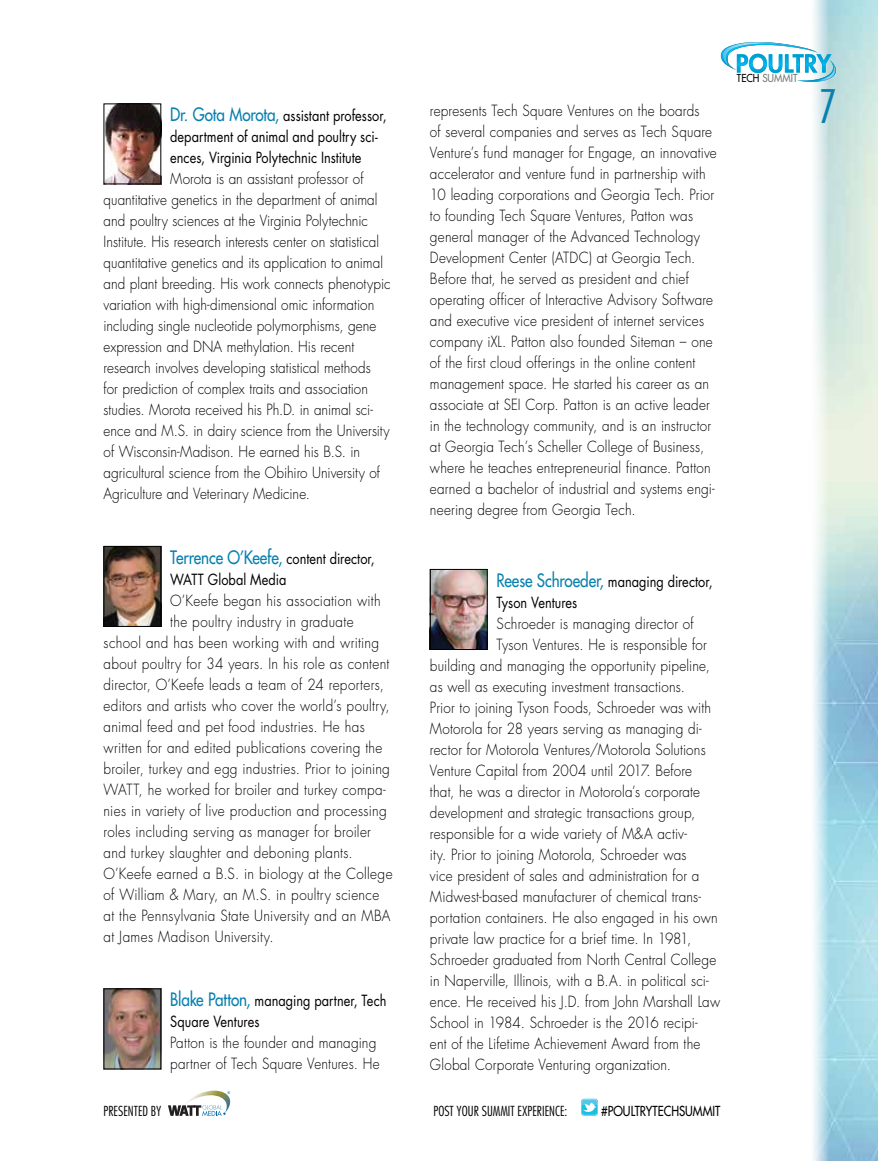
<style>
.page{position:relative;width:878px;height:1161px;background:#fff}
.page>*{position:absolute;margin:0;border:0;box-sizing:border-box;transform-origin:0 0}
.t1{font:300 condensed 45px "Futura Std";color:#0981b0}
.t2{font:500 18px "Futura Std";letter-spacing:-.01em;color:#0981b0;scale:.85 1}
.t3{font:300 15px/21px "Futura Std";letter-spacing:.015em;color:#000;scale:.9 1}
.t4{font:15px/21px "Futura Std";color:#000;scale:.85 1}
.t5{font:300 condensed 13.5px "Futura Std";color:#000}
.t6{font:500 13.5px "Futura Std";color:#000;scale:.85 1}
.t7{font:500 10.65px "Futura Std";color:#77787b;scale:.91 1}
.s1{font-weight:500;font-size:18px;color:#0981b0}
.s2{font-weight:400;font-size:15px;color:#000}
.s3{color:#000}
</style>
<div class="page">
<img style="left:186px;top:1091px;width:44px;height:21px">
<svg style="left:168px;top:1105px;width:58px;height:11px"></svg>
<img style="left:813px;top:0;width:65px;height:1161px">
<svg style="left:720px;top:42px;width:116px;height:42px"></svg>
<img style="left:722px;top:42px;width:91px;height:27px">
<svg style="left:581px;top:1099px;width:17px;height:17px"></svg>
<svg style="left:581px;top:1099px;width:17px;height:16px"></svg>
<img style="left:106px;top:106px;width:53px;height:76px">
<div style="left:104px;top:104px;width:57px;height:80px;border:1px solid #000"></div>
<img style="left:106px;top:548px;width:53px;height:77px">
<div style="left:104px;top:546px;width:57px;height:81px;border:1px solid #000"></div>
<img style="left:106px;top:990px;width:53px;height:77px">
<div style="left:104px;top:988px;width:57px;height:81px;border:1px solid #000"></div>
<img style="left:432px;top:571px;width:53px;height:77px">
<div style="left:430px;top:569px;width:57px;height:81px;border:1px solid #000"></div>
<p class="t4" style="left:170px;top:105px;width:256px"><span class="s1">Dr. Gota Morota,</span> assistant professor, department of animal and poultry sci&shy;ences, Virginia Polytechnic Institute</p>
<p class="t3" style="left:104px;top:169px;width:320px;text-indent:67px">Morota is an assistant professor of quantitative genetics in the department of animal and poultry sciences at the Virginia Polytechnic Institute. His research interests center on statistical quantitative genetics and its application to animal and plant breeding. His work connects phenotypic variation with high-dimensional omic information including single nucleotide polymorphisms, gene expression and DNA methylation. His recent research involves developing statistical methods<br>for prediction of complex traits and association studies. Morota received his Ph.D. in animal sci&shy;ence and M.S. in dairy science from the University of Wisconsin-Madison. He earned his B.S. in agricultural science from the Obihiro University of Agriculture and Veterinary Medicine.</p>
<p class="t2" style="left:170px;top:546px;width:242px">Terrence O’Keefe, <span class="s2">content director,</span></p>
<p class="t4" style="left:170px;top:569px;width:138px">WATT Global Media</p>
<p class="t3" style="left:170px;top:590px;width:235px">O’Keefe began his association with</p>
<p class="t3" style="left:170px;top:611px;width:205px">the poultry industry in graduate</p>
<p class="t3" style="left:104px;top:632px;width:307px">school and has been working with and writing</p>
<p class="t3" style="left:104px;top:653px;width:319px">about poultry for 34 years. In his role as content</p>
<p class="t3" style="left:104px;top:674px;width:313px">director, O’Keefe leads a team of 24 reporters,</p>
<p class="t3" style="left:104px;top:695px;width:319px">editors and artists who cover the world’s poultry,</p>
<p class="t3" style="left:104px;top:716px;width:292px">animal feed and pet food industries. He has</p>
<p class="t3" style="left:104px;top:737px;width:311px">written for and edited publications covering the</p>
<p class="t3" style="left:104px;top:758px;width:320px">broiler, turkey and egg industries. Prior to joining</p>
<p class="t3" style="left:104px;top:779px;width:315px">WATT, he worked for broiler and turkey compa-</p>
<p class="t3" style="left:104px;top:800px;width:316px">nies in variety of live production and processing</p>
<p class="t3" style="left:104px;top:821px;width:299px">roles including serving as manager for broiler</p>
<p class="t3" style="left:104px;top:842px;width:278px">and turkey slaughter and deboning plants.</p>
<p class="t3" style="left:104px;top:863px;width:322px">O’Keefe earned a B.S. in biology at the College</p>
<p class="t3" style="left:104px;top:884px;width:308px">of William &amp; Mary, an M.S. in poultry science</p>
<p class="t3" style="left:104px;top:905px;width:320px">at the Pennsylvania State University and an MBA</p>
<p class="t3" style="left:104px;top:926px;width:190px">at James Madison University.</p>
<p class="t4" style="left:170px;top:990px;width:256px"><span class="s1">Blake Patton,</span> managing partner, Tech<br>Square Ventures</p>
<p class="t3" style="left:170px;top:1033px;width:234px">Patton is the founder and managing partner of Tech Square Ventures. He</p>
<p class="t5" style="left:104px;top:1103px;width:60px">PRESENTED BY</p>
<p class="t3" style="left:430px;top:100px;width:320px">represents Tech Square Ventures on the boards<br>of several companies and serves as Tech Square Venture’s fund manager for Engage, an innovative accelerator and venture fund in partnership with 10 leading corporations and Georgia Tech. Prior to founding Tech Square Ventures, Patton was general manager of the Advanced Technology Development Center (ATDC) at Georgia Tech.<br>Before that, he served as president and chief operating officer of Interactive Advisory Software and executive vice president of internet services company iXL. Patton also founded Siteman – one of the first cloud offerings in the online content management space. He started his career as an associate at SEI Corp. Patton is an active leader in the technology community, and is an instructor at Georgia Tech’s Scheller College of Business, where he teaches entrepreneurial finance. Patton earned a bachelor of industrial and systems engi&shy;neering degree from Georgia Tech.</p>
<p class="t7" style="left:736px;top:72px;width:68px"><span class="s3">TECH</span> SUMMIT</p>
<p class="t4" style="left:496px;top:571px;width:256px"><span class="s1">Reese Schroeder,</span> managing director,<br>Tyson Ventures</p>
<p class="t3" style="left:496px;top:613px;width:220px">Schroeder is managing director of</p>
<p class="t3" style="left:496px;top:634px;width:235px">Tyson Ventures. He is responsible for</p>
<p class="t3" style="left:430px;top:655px;width:312px">building and managing the opportunity pipeline,</p>
<p class="t3" style="left:430px;top:676px;width:285px">as well as executing investment transactions.</p>
<p class="t3" style="left:430px;top:697px;width:314px">Prior to joining Tyson Foods, Schroeder was with</p>
<p class="t3" style="left:430px;top:718px;width:303px">Motorola for 28 years serving as managing di-</p>
<p class="t3" style="left:430px;top:739px;width:308px">rector for Motorola Ventures/Motorola Solutions</p>
<p class="t3" style="left:430px;top:760px;width:293px">Venture Capital from 2004 until 2017. Before</p>
<p class="t3" style="left:430px;top:781px;width:302px">that, he was a director in Motorola’s corporate</p>
<p class="t3" style="left:430px;top:802px;width:296px">development and strategic transactions group,</p>
<p class="t3" style="left:430px;top:823px;width:287px">responsible for a wide variety of M&amp;A activ-</p>
<p class="t3" style="left:430px;top:844px;width:286px">ity. Prior to joining Motorola, Schroeder was</p>
<p class="t3" style="left:430px;top:865px;width:301px">vice president of sales and administration for a</p>
<p class="t3" style="left:430px;top:886px;width:302px">Midwest-based manufacturer of chemical trans-</p>
<p class="t3" style="left:430px;top:907px;width:321px">portation containers. He also engaged in his own</p>
<p class="t3" style="left:430px;top:928px;width:292px">private law practice for a brief time. In 1981,</p>
<p class="t3" style="left:430px;top:949px;width:320px">Schroeder graduated from North Central College</p>
<p class="t3" style="left:430px;top:970px;width:311px">in Naperville, Illinois, with a B.A. in political sci-</p>
<p class="t3" style="left:430px;top:991px;width:324px">ence. He received his J.D. from John Marshall Law</p>
<p class="t3" style="left:430px;top:1012px;width:299px">School in 1984. Schroeder is the 2016 recipi-</p>
<p class="t3" style="left:430px;top:1033px;width:302px">ent of the Lifetime Achievement Award from the</p>
<p class="t3" style="left:430px;top:1054px;width:269px">Global Corporate Venturing organization.</p>
<p class="t5" style="left:433px;top:1103px;width:135px">POST YOUR SUMMIT EXPERIENCE:</p>
<p class="t6" style="left:601px;top:1103px;width:142px">#POULTRYTECHSUMMIT</p>
<h1 class="t1" style="left:818px;top:79px;width:20px">7</h1>
</div>
